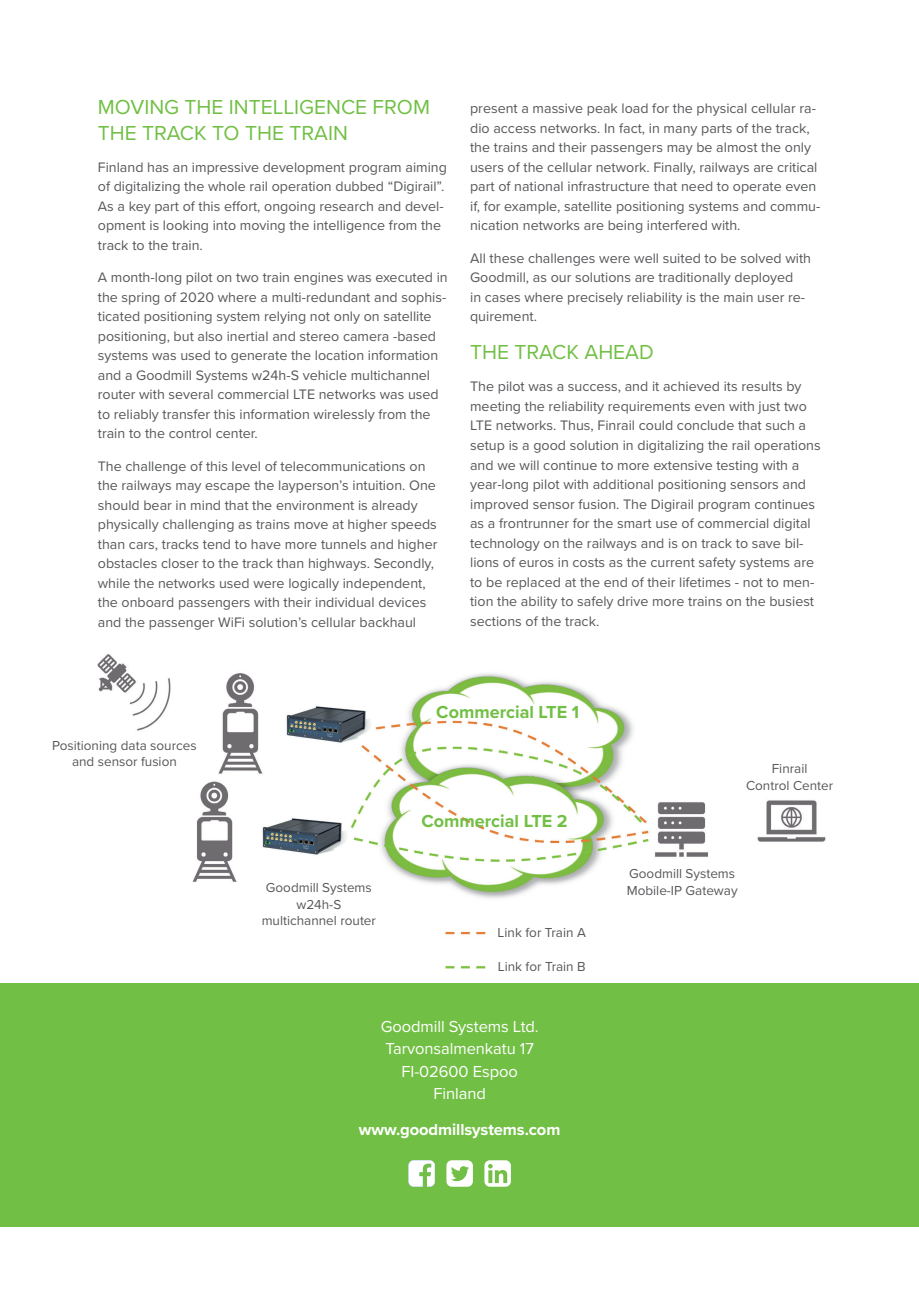
<style>
.page{position:relative;width:919px;height:1289px;background:#fff}
.page>*{position:absolute;margin:0;border:0;box-sizing:border-box;transform-origin:0 0}
.t1{font:21px/25.2px "Proxima Nova";color:#71bf44}
.t2{font:700 18px "Proxima Nova";color:#71bf44}
.t3{font:16.5px "Proxima Nova";letter-spacing:-.005em;color:#fff}
.t4{font:700 16.5px "Proxima Nova";letter-spacing:-.005em;color:#fff}
.t5{font:14.25px/19.5px "Proxima Nova";color:#57585a}
.t6{font:13.5px/16.5px "Proxima Nova";color:#57585a;text-align:center}
</style>
<div class="page">
<img style="left:97px;top:654px;width:729px;height:314px">
<div style="left:0;top:982px;width:918px;height:244px;background:#71bf44"></div>
<svg style="left:484px;top:1160px;width:27px;height:26px"></svg>
<svg style="left:446px;top:1160px;width:27px;height:26px"></svg>
<svg style="left:408px;top:1160px;width:27px;height:26px"></svg>
<img style="left:284px;top:702px;width:87px;height:42px">
<img style="left:260px;top:814px;width:88px;height:42px">
<p class="t1" style="left:98px;top:94px;width:333px">MOVING THE INTELLIGENCE FROM<br>THE TRACK TO THE TRAIN</p>
<p class="t5" style="left:98px;top:157px;width:350px">Finland has an impressive development program aiming of digitalizing the whole rail operation dubbed “Digirail”.<br>As a key part of this effort, ongoing research and devel&shy;opment is looking into moving the intelligence from the track to the train.</p>
<p class="t5" style="left:98px;top:267px;width:351px">A month-long pilot on two train engines was executed in the spring of 2020 where a multi-redundant and sophis&shy;ticated positioning system relying not only on satellite positioning, but also inertial and stereo camera -based systems was used to generate the location information and a Goodmill Systems w24h-S vehicle multichannel router with several commercial LTE networks was used to reliably transfer this information wirelessly from the train to the control center.</p>
<p class="t5" style="left:98px;top:455px;width:341px">The challenge of this level of telecommunications on the railways may escape the layperson’s intuition. One should bear in mind that the environment is already physically challenging as trains move at higher speeds than cars, tracks tend to have more tunnels and higher obstacles closer to the track than highways. Secondly, while the networks used were logically independent, the onboard passengers with their individual devices and the passenger WiFi solution’s cellular backhaul</p>
<p class="t5" style="left:470px;top:98px;width:352px">present a massive peak load for the physical cellular ra&shy;dio access networks. In fact, in many parts of the track, the trains and their passengers may be almost the only users of the cellular network. Finally, railways are critical part of national infrastructure that need to operate even if, for example, satellite positioning systems and commu&shy;nication networks are being interfered with.</p>
<p class="t5" style="left:470px;top:247px;width:342px">All these challenges were well suited to be solved with Goodmill, as our solutions are traditionally deployed<br>in cases where precisely reliability is the main user re&shy;quirement.</p>
<p class="t1" style="left:470px;top:339px;width:185px">THE TRACK AHEAD</p>
<p class="t5" style="left:470px;top:376px;width:352px">The pilot was a success, and it achieved its results by meeting the reliability requirements even with just two LTE networks. Thus, Finrail could conclude that such a setup is a good solution in digitalizing the rail operations and we will continue to more extensive testing with a year-long pilot with additional positioning sensors and improved sensor fusion. The Digirail program continues as a frontrunner for the smart use of commercial digital technology on the railways and is on track to save bil&shy;lions of euros in costs as the current safety systems are to be replaced at the end of their lifetimes - not to men&shy;tion the ability to safely drive more trains on the busiest sections of the track.</p>
<p class="t6" style="left:52px;top:736px;width:146px">Positioning data sources and sensor fusion</p>
<p class="t2" style="left:436px;top:698px;width:144px">Commercial LTE 1</p>
<p class="t6" style="left:262px;top:878px;width:116px">Goodmill Systems w24h-S multichannel router</p>
<p class="t2" style="left:421px;top:807px;width:148px">Commercial LTE 2</p>
<p class="t6" style="left:497px;top:923px;width:90px">Link for Train A</p>
<p class="t6" style="left:498px;top:957px;width:89px">Link for Train B</p>
<p class="t3" style="left:380px;top:1013px;width:159px">Goodmill Systems Ltd.</p>
<p class="t3" style="left:385px;top:1036px;width:150px">Tarvonsalmenkatu 17</p>
<p class="t3" style="left:401px;top:1058px;width:118px">FI-02600 Espoo</p>
<p class="t3" style="left:433px;top:1081px;width:54px">Finland</p>
<p class="t4" style="left:359px;top:1116px;width:203px">www.goodmillsystems.com</p>
<p class="t6" style="left:746px;top:760px;width:89px">Finrail<br>Control Center</p>
<p class="t6" style="left:626px;top:864px;width:112px;text-align:left">Goodmill Systems<br>Mobile-IP Gateway</p>
</div>
